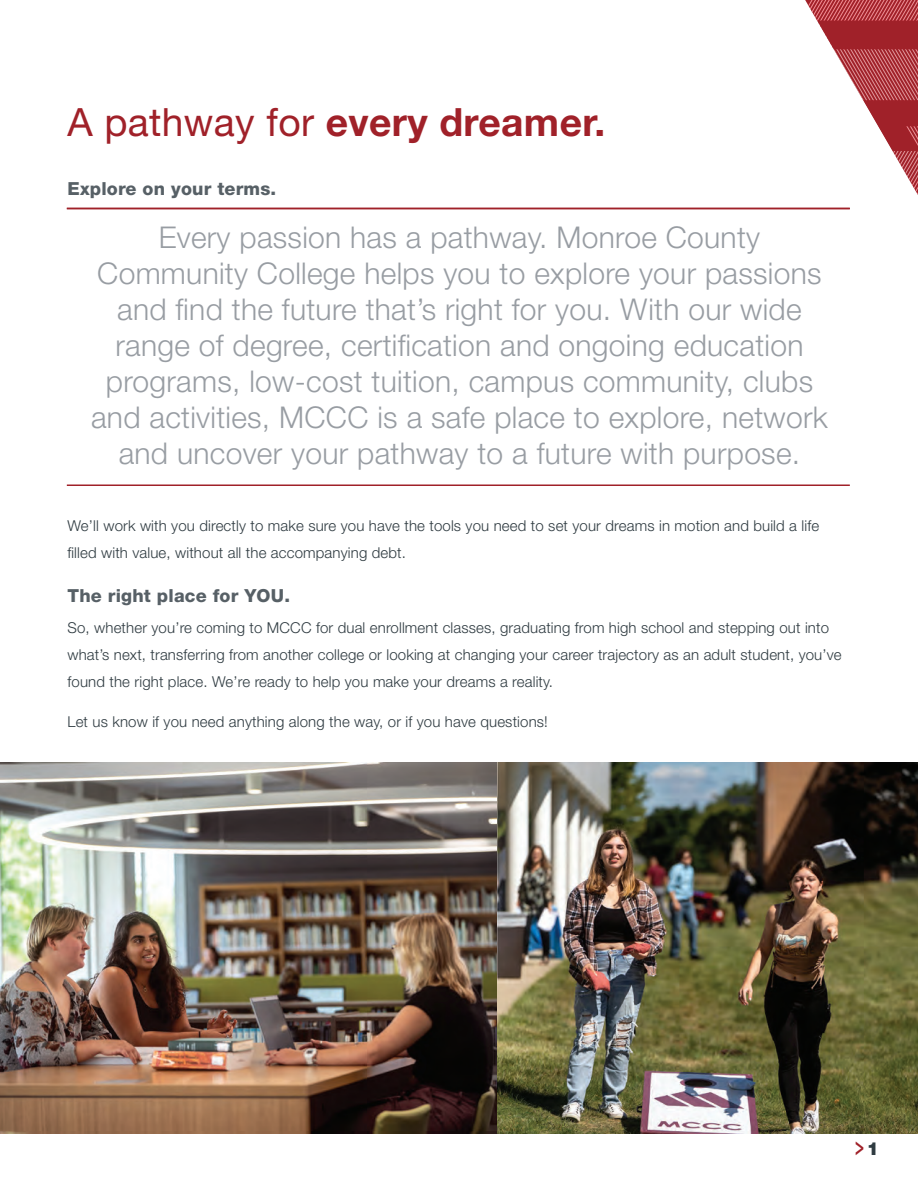
<style>
.page{position:relative;width:918px;height:1188px;background:#fff}
.page>*{position:absolute;margin:0;border:0;box-sizing:border-box;transform-origin:0 0}
.t1{font:700 39px "Helvetica Neue LT Std";letter-spacing:.01em;color:#a02129}
.t2{font:300 30px/36px "Helvetica Neue LT Std";letter-spacing:.01em;color:#989da3;text-align:center}
.t3{font:500 26.25px "Helvetica Neue LT Std";color:#a02129;scale:.57 1}
.subs_2{font:800 18px "Helvetica Neue LT Std";letter-spacing:.01em;color:#576066}
.t4{font:300 15px/27px "Helvetica Neue LT Std";letter-spacing:.01em;color:#2f3b41}
.s1{font-weight:400}
.s2{font-weight:900;font-size:18px;color:#2f3b41}
</style>
<div class="page">
<img style="left:0;top:763px;width:918px;height:371px">
<hr style="left:67px;top:208px;width:783px;height:1px;background:#a02129">
<hr style="left:67px;top:484px;width:783px;height:2px;background:#a02129">
<svg style="left:805px;top:0;width:113px;height:195px"></svg>
<p class="t1" style="left:68px;top:98px;width:539px"><span class="s1">A pathway for</span> every dreamer.</p>
<p class="subs_2" style="left:68px;top:178px;width:210px">Explore on your terms.</p>
<p class="t2" style="left:91px;top:218px;width:738px">Every passion has a pathway. Monroe County Community College helps you to explore your passions and find the future that’s right for you. With our wide range of degree, certification and ongoing education programs, low-cost tuition, campus community, clubs and activities, MCCC is a safe place to explore, network and uncover your pathway to a future with purpose.</p>
<p class="t4" style="left:68px;top:512px;width:753px">We’ll work with you directly to make sure you have the tools you need to set your dreams in motion and build a life filled with value, without all the accompanying debt.</p>
<p class="subs_2" style="left:68px;top:585px;width:224px">The right place for YOU.</p>
<p class="t4" style="left:68px;top:614px;width:776px">So, whether you’re coming to MCCC for dual enrollment classes, graduating from high school and stepping out into what’s next, transferring from another college or looking at changing your career trajectory as an adult student, you’ve found the right place. We’re ready to help you make your dreams a reality.</p>
<p class="t4" style="left:68px;top:708px;width:482px">Let us know if you need anything along the way, or if you have questions!</p>
<p class="t3" style="left:855px;top:1131px;width:43px">&gt; <span class="s2">1</span></p>
</div>
